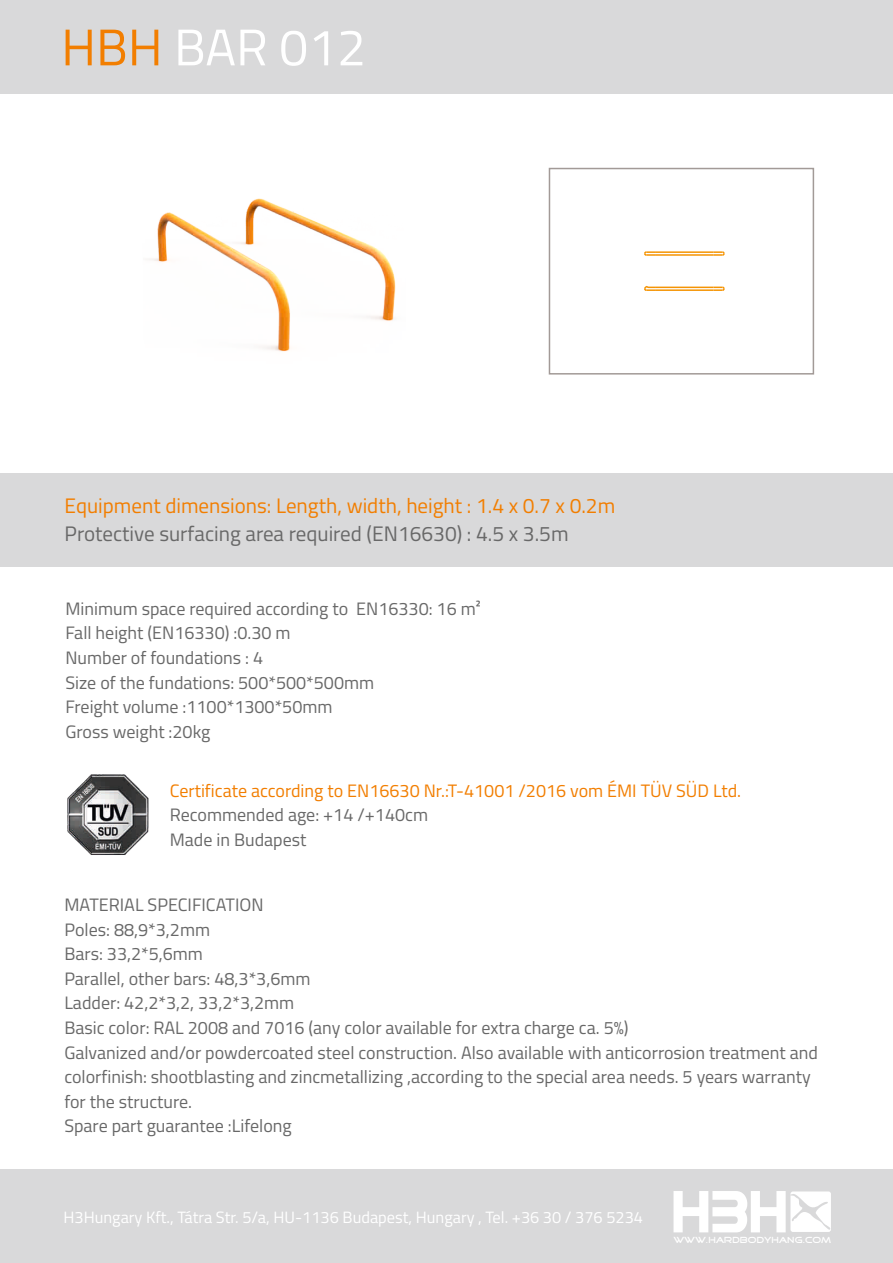
<style>
.page{position:relative;width:893px;height:1263px;background:#fff}
.page>*{position:absolute;margin:0;border:0;box-sizing:border-box;transform-origin:0 0}
.t1{font:51.6px "Titillium";color:#fff}
.t2{font:21px "Titillium";color:#f27e00}
.t3{font:21px "Titillium";color:#686868}
.t4{font:18px/24.6px "Titillium";color:#686868}
.t5{font:18px "Titillium";color:#f27e00}
.t6{font:16.35px "Titillium";color:#fff}
.t7{font:9px "Good Times";color:#fff}
.s1{color:#f27e00}
</style>
<div class="page">
<div style="left:0;top:1170px;width:893px;height:93px;background:#d9d9da"></div>
<div style="left:0;top:473px;width:893px;height:93px;background:#d9d9da"></div>
<div style="left:0;top:0;width:893px;height:93px;background:#d9d9da"></div>
<img style="left:67px;top:774px;width:82px;height:81px">
<svg style="left:673px;top:1191px;width:158px;height:42px"></svg>
<img style="left:149px;top:198px;width:247px;height:154px">
<div style="left:549px;top:168px;width:265px;height:207px;border:2px solid #a29a97"></div>
<hr style="left:655px;top:289px;width:59px;height:2px;background:#f59403">
<hr style="left:655px;top:287px;width:59px;height:1px;background:#f59403">
<svg style="left:712px;top:286px;width:13px;height:5px"></svg>
<svg style="left:644px;top:286px;width:12px;height:5px"></svg>
<hr style="left:655px;top:251px;width:59px;height:2px;background:#f59403">
<svg style="left:712px;top:251px;width:13px;height:5px"></svg>
<hr style="left:655px;top:254px;width:59px;height:2px;background:#f59403">
<svg style="left:644px;top:251px;width:12px;height:5px"></svg>
<h1 class="t1" style="left:61px;top:27px;width:306px"><span class="s1">HBH</span> BAR 012</h1>
<p class="t2" style="left:65px;top:497px;width:552px">Equipment dimensions: Length, width, height : 1.4 x 0.7 x 0.2m</p>
<p class="t3" style="left:65px;top:526px;width:505px">Protective surfacing area required (EN16630) : 4.5 x 3.5m</p>
<p class="t4" style="left:65px;top:598px;width:417px">Minimum space required according to EN16330: 16 m²<br>Fall height (EN16330) :0.30 m<br>Number of foundations : 4<br>Size of the fundations: 500*500*500mm<br>Freight volume :1100*1300*50mm<br>Gross weight :20kg</p>
<p class="t5" style="left:170px;top:783px;width:573px">Certificate according to EN16630 Nr.:T-41001 /2016 vom ÉMI TÜV SÜD Ltd.</p>
<p class="t4" style="left:170px;top:805px;width:260px">Recommended age: +14 /+140cm<br>Made in Budapest</p>
<p class="t4" style="left:64px;top:894px;width:755px">MATERIAL SPECIFICATION<br>Poles: 88,9*3,2mm<br>Bars: 33,2*5,6mm<br>Parallel, other bars: 48,3*3,6mm<br>Ladder: 42,2*3,2, 33,2*3,2mm<br>Basic color: RAL 2008 and 7016 (any color available for extra charge ca. 5%)<br>Galvanized and/or powdercoated steel construction. Also available with anticorrosion treatment and colorfinish: shootblasting and zincmetallizing ,according to the special area needs. 5 years warranty for the structure.<br>Spare part guarantee :Lifelong</p>
<p class="t6" style="left:63px;top:1211px;width:581px">H3Hungary Kft., Tátra Str. 5/a, HU-1136 Budapest, Hungary , Tel. +36 30 / 376 5234</p>
<p class="t7" style="left:673px;top:1237px;width:160px">WWW.HARDBODYHANG.COM</p>
</div>
